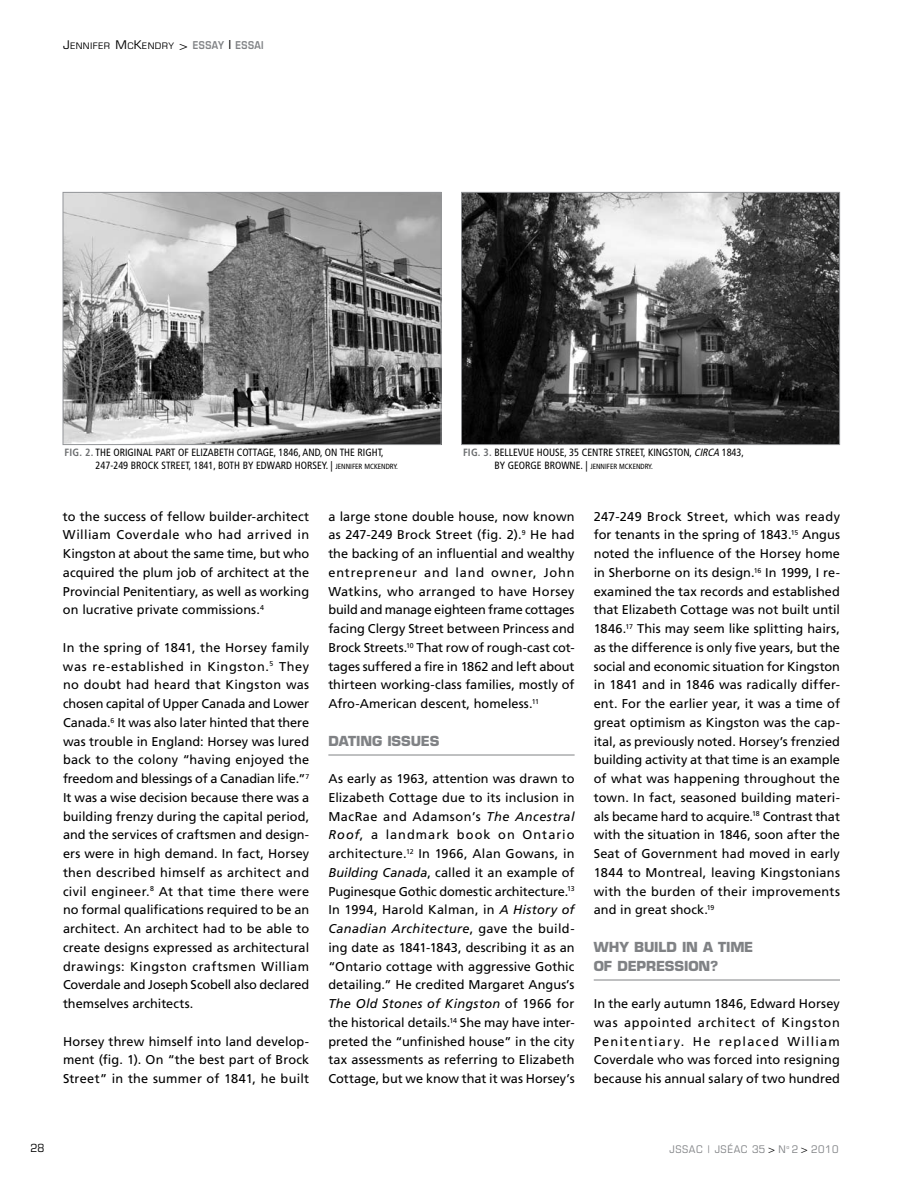
<style>
.page{position:relative;width:918px;height:1188px;background:#fff}
.page>*{position:absolute;margin:0;border:0;box-sizing:border-box;transform-origin:0 0}
.t1{font:700 13.5px/18.8px "Eurostile";letter-spacing:-.01em;color:#808285}
.t2{font:12.75px/18.8px "Frutiger";letter-spacing:.005em;color:#000;text-align:justify}
.t3{font:condensed 11.25px "Eurostile";color:#000;scale:1.1 1}
.t4{font:condensed 10.5px/12.8px "Frutiger";color:#000}
.t5{font:condensed 10.5px "Eurostile";letter-spacing:.05em;color:#808285;scale:1.1 1}
.t6{font:condensed 9px "Eurostile";letter-spacing:.035em;color:#000;scale:1.2 1}
.t7{font:condensed 7.5px "Frutiger";color:#000}
.s1{font-size:12px}
.s2{font-weight:600;font-stretch:normal;font-size:10.5px;color:#808285}
.s3{font-weight:600;font-stretch:normal;font-size:12px}
.s4{font-weight:700;color:#6d6f71}
.s5{font-size:7.5px}
.s6{font-style:italic}
.s7{font-size:10.5px}
.s8{color:#000}
</style>
<div class="page">
<hr style="left:328px;top:755px;width:247px;height:1px;background:#808285">
<hr style="left:594px;top:980px;width:246px;height:1px;background:#808285">
<img style="left:65px;top:194px;width:374px;height:249px">
<div style="left:63px;top:192px;width:378px;height:253px;border:1px solid #939598"></div>
<img style="left:463px;top:194px;width:375px;height:249px">
<div style="left:461px;top:192px;width:379px;height:253px;border:1px solid #939598"></div>
<p class="t6" style="left:63px;top:40px;width:165px"><span class="s1">J</span>ENNIFER <span class="s1">M</span>C<span class="s1">K</span>ENDRY <span class="s1">&gt;</span> <span class="s2">ESSAY</span> <span class="s3">|</span> <span class="s2">ESSAI</span></p>
<p class="t4" style="left:96px;top:446px;width:304px;text-indent:-31px"><span class="s4">FIG. 2.</span> THE ORIGINAL PART OF ELIZABETH COTTAGE, 1846, AND, ON THE RIGHT,<br>247-249 BROCK STREET, 1841, BOTH BY EDWARD HORSEY. | <span class="s5">JENNIFER MCKENDRY.</span></p>
<p class="t4" style="left:463px;top:446px;width:282px"><span class="s4">FIG. 3.</span> BELLEVUE HOUSE, 35 CENTRE STREET, KINGSTON, <span class="s6">CIRCA</span> 1843,</p>
<p class="t7" style="left:495px;top:462px;width:160px"><span class="s7">BY GEORGE BROWNE. |</span> JENNIFER MCKENDRY.</p>
<p class="t2" style="left:63px;top:507px;width:248px">to the success of fellow builder-architect William Coverdale who had arrived in Kingston at about the same time, but who acquired the plum job of architect at the Provincial Penitentiary, as well as working on lucrative private commissions.<sup>4</sup></p>
<p class="t2" style="left:63px;top:638px;width:248px">In the spring of 1841, the Horsey family was re-established in Kingston.<sup>5</sup> They no doubt had heard that Kingston was chosen capital of Upper Canada and Lower Canada.<sup>6</sup> It was also later hinted that there was trouble in England: Horsey was lured back to the colony “having enjoyed the freedom and blessings of a Canadian life.”<sup>7<br></sup>It was a wise decision because there was a building frenzy during the capital period, and the services of craftsmen and design&shy;ers were in high demand. In fact, Horsey then described himself as architect and civil engineer.<sup>8</sup> At that time there were no formal qualifications required to be an architect. An architect had to be able to create designs expressed as architectural drawings: Kingston craftsmen William Coverdale and Joseph Scobell also declared themselves architects.</p>
<p class="t2" style="left:63px;top:1032px;width:248px">Horsey threw himself into land develop&shy;ment (fig. 1). On “the best part of Brock Street” in the summer of 1841, he built</p>
<p class="t2" style="left:328px;top:507px;width:248px">a large stone double house, now known as 247-249 Brock Street (fig. 2).<sup>9</sup> He had the backing of an influential and wealthy entrepreneur and land owner, John Watkins, who arranged to have Horsey build and manage eighteen frame cottages facing Clergy Street between Princess and Brock Streets.<sup>10</sup> That row of rough-cast cot&shy;tages suffered a fire in 1862 and left about thirteen working-class families, mostly of Afro-American descent, homeless.<sup>11</sup></p>
<p class="t1" style="left:328px;top:731px;width:113px">DATING ISSUES</p>
<p class="t2" style="left:328px;top:769px;width:248px">As early as 1963, attention was drawn to Elizabeth Cottage due to its inclusion in MacRae and Adamson’s <span class="s6">The Ancestral Roof</span>, a landmark book on Ontario architecture.<sup>12</sup> In 1966, Alan Gowans, in <span class="s6">Building Canada</span>, called it an example of Puginesque Gothic domestic architecture.<sup>13<br></sup>In 1994, Harold Kalman, in <span class="s6">A History of Canadian Architecture</span>, gave the build&shy;ing date as 1841-1843, describing it as an “Ontario cottage with aggressive Gothic detailing.” He credited Margaret Angus’s <span class="s6">The Old Stones of Kingston</span> of 1966 for the historical details.<sup>14</sup> She may have inter&shy;preted the “unfinished house” in the city tax assessments as referring to Elizabeth Cottage, but we know that it was Horsey’s</p>
<p class="t2" style="left:594px;top:507px;width:248px">247-249 Brock Street, which was ready for tenants in the spring of 1843.<sup>15</sup> Angus noted the influence of the Horsey home in Sherborne on its design.<sup>16</sup> In 1999, I re&shy;examined the tax records and established that Elizabeth Cottage was not built until 1846.<sup>17</sup> This may seem like splitting hairs, as the difference is only five years, but the social and economic situation for Kingston in 1841 and in 1846 was radically differ&shy;ent. For the earlier year, it was a time of great optimism as Kingston was the cap&shy;ital, as previously noted. Horsey’s frenzied building activity at that time is an example of what was happening throughout the town. In fact, seasoned building materi&shy;als became hard to acquire.<sup>18</sup> Contrast that with the situation in 1846, soon after the Seat of Government had moved in early 1844 to Montreal, leaving Kingstonians with the burden of their improvements and in great shock.<sup>19</sup></p>
<p class="t1" style="left:594px;top:937px;width:161px">WHY BUILD IN A TIME<br>OF DEPRESSION?</p>
<p class="t2" style="left:594px;top:994px;width:248px">In the early autumn 1846, Edward Horsey was appointed architect of Kingston Penitentiary. He replaced William Coverdale who was forced into resigning because his annual salary of two hundred</p>
<p class="t3" style="left:31px;top:1142px;width:14px">28</p>
<p class="t5" style="left:669px;top:1142px;width:155px">JSSAC | JSÉAC 35 <span class="s8">&gt;</span> N<sup>o</sup> 2 <span class="s8">&gt;</span> 2010</p>
</div>
